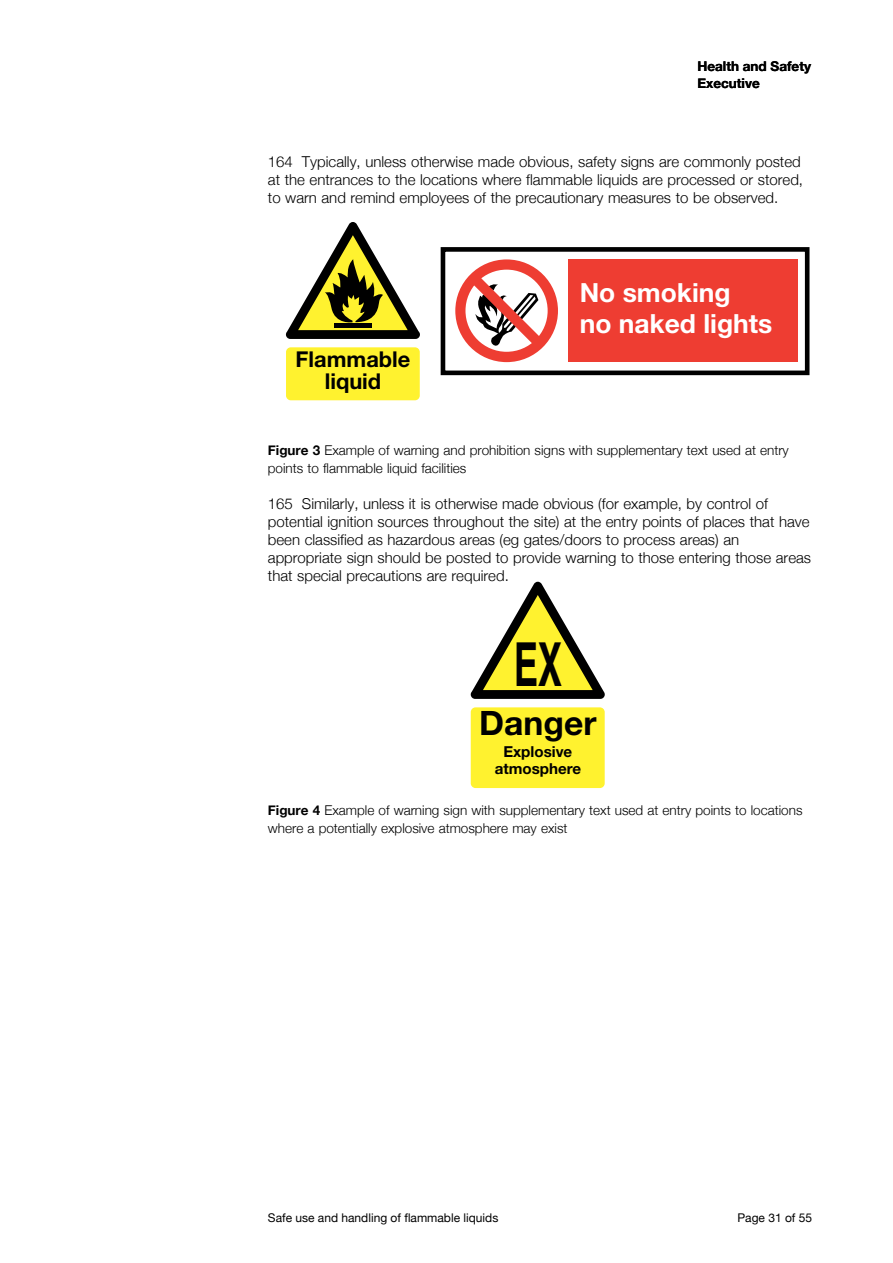
<style>
.page{position:relative;width:893px;height:1263px;background:#fff}
.page>*{position:absolute;margin:0;border:0;box-sizing:border-box;transform-origin:0 0}
.t1{font:700 60.6px "Helvetica";color:#000;scale:.6 1}
.t2{font:700 33.6px "Helvetica Neue";color:#000}
.t3{font:700 26.4px/30.3px "Helvetica Neue";color:#fff}
.t4{font:700 21.9px/21.9px "Helvetica Neue";color:#000;text-align:center}
.t5{font:700 15.15px/16.8px "Helvetica Neue";color:#000;text-align:center}
.t6{font:300 15px/18px "Helvetica Neue";color:#000}
.t7{font:300 13.5px/18px "Helvetica Neue";color:#000}
.t8{font:700 13.5px/16.5px "Helvetica Neue";color:#000}
.t9{font:12px "Helvetica Neue";color:#000}
.s1{font-weight:700}
</style>
<div class="page">
<svg style="left:286px;top:222px;width:134px;height:117px"></svg>
<div style="left:334px;top:323px;width:38px;height:5px;background:#000"></div>
<div style="left:286px;top:347px;width:134px;height:53px;background:#fff22f;border-radius:5px"></div>
<div style="left:455px;top:259px;width:103px;height:103px;background:#ee3d32;border-radius:50%"></div>
<div style="left:465px;top:270px;width:83px;height:82px;background:#fff;border-radius:50%"></div>
<svg style="left:473px;top:277px;width:67px;height:70px"></svg>
<div style="left:568px;top:259px;width:229px;height:103px;background:#ee3d32"></div>
<div style="left:441px;top:247px;width:368px;height:128px;border:5px solid #000"></div>
<svg style="left:471px;top:582px;width:134px;height:117px"></svg>
<div style="left:471px;top:707px;width:134px;height:81px;background:#fff22f;border-radius:5px"></div>
<p class="t8" style="left:697px;top:59px;width:115px">Health and Safety<br>Executive</p>
<p class="t6" style="left:268px;top:154px;width:537px">164 Typically, unless otherwise made obvious, safety signs are commonly posted at the entrances to the locations where flammable liquids are processed or stored, to warn and remind employees of the precautionary measures to be observed.</p>
<h3 class="t4" style="left:296px;top:350px;width:116px">Flammable liquid</h3>
<h3 class="t3" style="left:580px;top:280px;width:194px">No smoking<br>no naked lights</h3>
<p class="t7" style="left:268px;top:442px;width:522px"><span class="s1">Figure 3</span> Example of warning and prohibition signs with supplementary text used at entry points to flammable liquid facilities</p>
<p class="t6" style="left:268px;top:496px;width:545px">165 Similarly, unless it is otherwise made obvious (for example, by control of potential ignition sources throughout the site) at the entry points of places that have been classified as hazardous areas (eg gates/doors to process areas) an appropriate sign should be posted to provide warning to those entering those areas that special precautions are required.</p>
<h1 class="t1" style="left:514px;top:629px;width:82px">EX</h1>
<h2 class="t2" style="left:479px;top:711px;width:119px">Danger</h2>
<p class="t5" style="left:495px;top:745px;width:88px">Explosive atmosphere</p>
<p class="t7" style="left:268px;top:802px;width:536px"><span class="s1">Figure 4</span> Example of warning sign with supplementary text used at entry points to locations where a potentially explosive atmosphere may exist</p>
<p class="t9" style="left:268px;top:1209px;width:232px">Safe use and handling of flammable liquids</p>
<p class="t9" style="left:737px;top:1209px;width:76px">Page 31 of 55</p>
</div>
